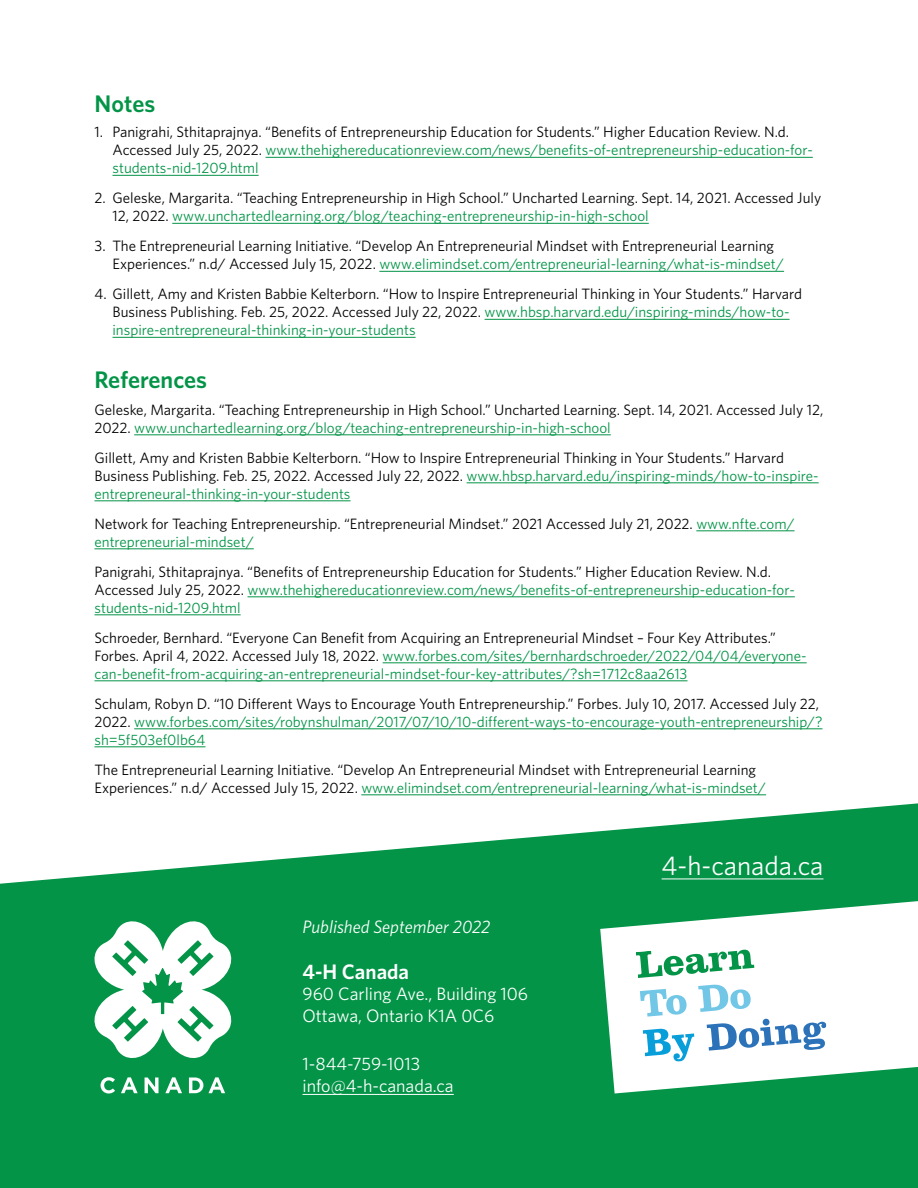
<style>
.page{position:relative;width:918px;height:1188px;background:#fff}
.page>*{position:absolute;margin:0;border:0;box-sizing:border-box;transform-origin:0 0}
.Body_White{font:27px "Whitney";color:#fff}
.Header_2{font:600 24px "Whitney";color:#039447}
.Body_Bold{font:600 21px "Whitney";color:#fff}
.Body_Bold-2{font:18px/21.6px "Whitney";color:#fff}
.Body_White-2{font:18px/21.6px "Whitney";color:#fff}
.Body_White-3{font:italic 18px "Whitney";color:#fff}
.Notes{font:15px/18px "Whitney";color:#000}
.Notes-2{font:15px/18px "Whitney";color:#039447}
.s1{color:#039447}
.s2{color:#000}
</style>
<div class="page">
<svg style="left:0;top:803px;width:918px;height:385px;background:#25a260"></svg>
<svg style="left:101px;top:1077px;width:14px;height:17px"></svg>
<svg style="left:121px;top:1077px;width:17px;height:16px"></svg>
<svg style="left:145px;top:1078px;width:14px;height:15px"></svg>
<svg style="left:165px;top:1077px;width:17px;height:16px"></svg>
<svg style="left:189px;top:1078px;width:14px;height:15px"></svg>
<svg style="left:209px;top:1077px;width:16px;height:16px"></svg>
<svg style="left:94px;top:921px;width:137px;height:141px"></svg>
<svg style="left:600px;top:901px;width:318px;height:193px"></svg>
<hr style="left:303px;top:1094px;width:151px;height:1px;background:#fff">
<hr style="left:134px;top:435px;width:477px;height:1px;background:#039447">
<hr style="left:467px;top:483px;width:352px;height:1px;background:#039447">
<hr style="left:94px;top:501px;width:257px;height:1px;background:#039447">
<hr style="left:696px;top:531px;width:99px;height:1px;background:#039447">
<hr style="left:94px;top:549px;width:160px;height:1px;background:#039447">
<hr style="left:248px;top:597px;width:547px;height:1px;background:#039447">
<hr style="left:94px;top:615px;width:147px;height:1px;background:#039447">
<hr style="left:383px;top:663px;width:424px;height:1px;background:#039447">
<hr style="left:94px;top:681px;width:594px;height:1px;background:#039447">
<hr style="left:134px;top:729px;width:688px;height:1px;background:#039447">
<hr style="left:94px;top:747px;width:111px;height:1px;background:#039447">
<hr style="left:361px;top:795px;width:405px;height:1px;background:#039447">
<hr style="left:266px;top:157px;width:547px;height:1px;background:#039447">
<hr style="left:112px;top:175px;width:147px;height:1px;background:#039447">
<hr style="left:172px;top:223px;width:477px;height:1px;background:#039447">
<hr style="left:379px;top:271px;width:405px;height:1px;background:#039447">
<hr style="left:485px;top:319px;width:305px;height:1px;background:#039447">
<hr style="left:112px;top:337px;width:304px;height:1px;background:#039447">
<hr style="left:662px;top:879px;width:162px;height:1px;background:#fff">
<svg style="left:636px;top:949px;width:118px;height:29px"></svg>
<svg style="left:640px;top:989px;width:47px;height:28px"></svg>
<svg style="left:698px;top:984px;width:53px;height:28px"></svg>
<svg style="left:643px;top:1028px;width:51px;height:34px"></svg>
<svg style="left:707px;top:1019px;width:119px;height:32px"></svg>
<p class="Header_2" style="left:94px;top:89px;width:62px">Notes</p>
<p class="Notes" style="left:112px;top:123px;width:702px;text-indent:-18px">1. Panigrahi, Sthitaprajnya. “Benefits of Entrepreneurship Education for Students.” Higher Education Review. N.d.<br>Accessed July 25, 2022. <span class="s1">www.thehighereducationreview.com/news/benefits-of-entrepreneurship-education-for&shy;students-nid-1209.html</span></p>
<p class="Notes" style="left:112px;top:189px;width:710px;text-indent:-18px">2. Geleske, Margarita. “Teaching Entrepreneurship in High School.” Uncharted Learning. Sept. 14, 2021. Accessed July<br>12, 2022. <span class="s1">www.unchartedlearning.org/blog/teaching-entrepreneurship-in-high-school</span></p>
<p class="Notes" style="left:112px;top:237px;width:673px;text-indent:-18px">3. The Entrepreneurial Learning Initiative. “Develop An Entrepreneurial Mindset with Entrepreneurial Learning<br>Experiences.” n.d/ Accessed July 15, 2022. <span class="s1">www.elimindset.com/entrepreneurial-learning/what-is-mindset/</span></p>
<p class="Notes" style="left:112px;top:285px;width:691px;text-indent:-18px">4. Gillett, Amy and Kristen Babbie Kelterborn. “How to Inspire Entrepreneurial Thinking in Your Students.” Harvard<br>Business Publishing. Feb. 25, 2022. Accessed July 22, 2022. <span class="s1">www.hbsp.harvard.edu/inspiring-minds/how-to&shy;inspire-entrepreneural-thinking-in-your-students</span></p>
<p class="Header_2" style="left:94px;top:365px;width:114px">References</p>
<p class="Notes" style="left:94px;top:400px;width:730px">Geleske, Margarita. “Teaching Entrepreneurship in High School.” Uncharted Learning. Sept. 14, 2021. Accessed July 12,<br>2022. <span class="s1">www.unchartedlearning.org/blog/teaching-entrepreneurship-in-high-school</span></p>
<p class="Notes" style="left:94px;top:448px;width:726px">Gillett, Amy and Kristen Babbie Kelterborn. “How to Inspire Entrepreneurial Thinking in Your Students.” Harvard<br>Business Publishing. Feb. 25, 2022. Accessed July 22, 2022. <span class="s1">www.hbsp.harvard.edu/inspiring-minds/how-to-inspire&shy;entrepreneural-thinking-in-your-students</span></p>
<p class="Notes" style="left:94px;top:514px;width:702px">Network for Teaching Entrepreneurship. “Entrepreneurial Mindset.” 2021 Accessed July 21, 2022. <span class="s1">www.nfte.com/ entrepreneurial-mindset/</span></p>
<p class="Notes" style="left:94px;top:562px;width:702px">Panigrahi, Sthitaprajnya. “Benefits of Entrepreneurship Education for Students.” Higher Education Review. N.d.<br>Accessed July 25, 2022. <span class="s1">www.thehighereducationreview.com/news/benefits-of-entrepreneurship-education-for&shy;students-nid-1209.html</span></p>
<p class="Notes-2" style="left:94px;top:628px;width:714px"><span class="s2">Schroeder, Bernhard. “Everyone Can Benefit from Acquiring an Entrepreneurial Mindset – Four Key Attributes.”<br>Forbes. April 4, 2022. Accessed July 18, 2022.</span> www.forbes.com/sites/bernhardschroeder/2022/04/04/everyone&shy;can-benefit-from-acquiring-an-entrepreneurial-mindset-four-key-attributes/?sh=1712c8aa2613</p>
<p class="Notes-2" style="left:94px;top:694px;width:729px"><span class="s2">Schulam, Robyn D. “10 Different Ways to Encourage Youth Entrepreneurship.” Forbes. July 10, 2017. Accessed July 22,<br>2022.</span> www.forbes.com/sites/robynshulman/2017/07/10/10-different-ways-to-encourage-youth-entrepreneurship/? sh=5f503ef0lb64</p>
<p class="Notes" style="left:94px;top:760px;width:673px">The Entrepreneurial Learning Initiative. “Develop An Entrepreneurial Mindset with Entrepreneurial Learning<br>Experiences.” n.d/ Accessed July 15, 2022. <span class="s1">www.elimindset.com/entrepreneurial-learning/what-is-mindset/</span></p>
<p class="Body_White-3" style="left:303px;top:916px;width:189px">Published September 2022</p>
<p class="Body_Bold" style="left:303px;top:959px;width:108px">4-H Canada</p>
<p class="Body_Bold-2" style="left:303px;top:983px;width:227px">960 Carling Ave., Building 106<br>Ottawa, Ontario K1A 0C6</p>
<p class="Body_White-2" style="left:303px;top:1053px;width:153px">1-844-759-1013 info@4-h-canada.ca</p>
<p class="Body_White" style="left:662px;top:850px;width:163px">4-h-canada.ca</p>
</div>
